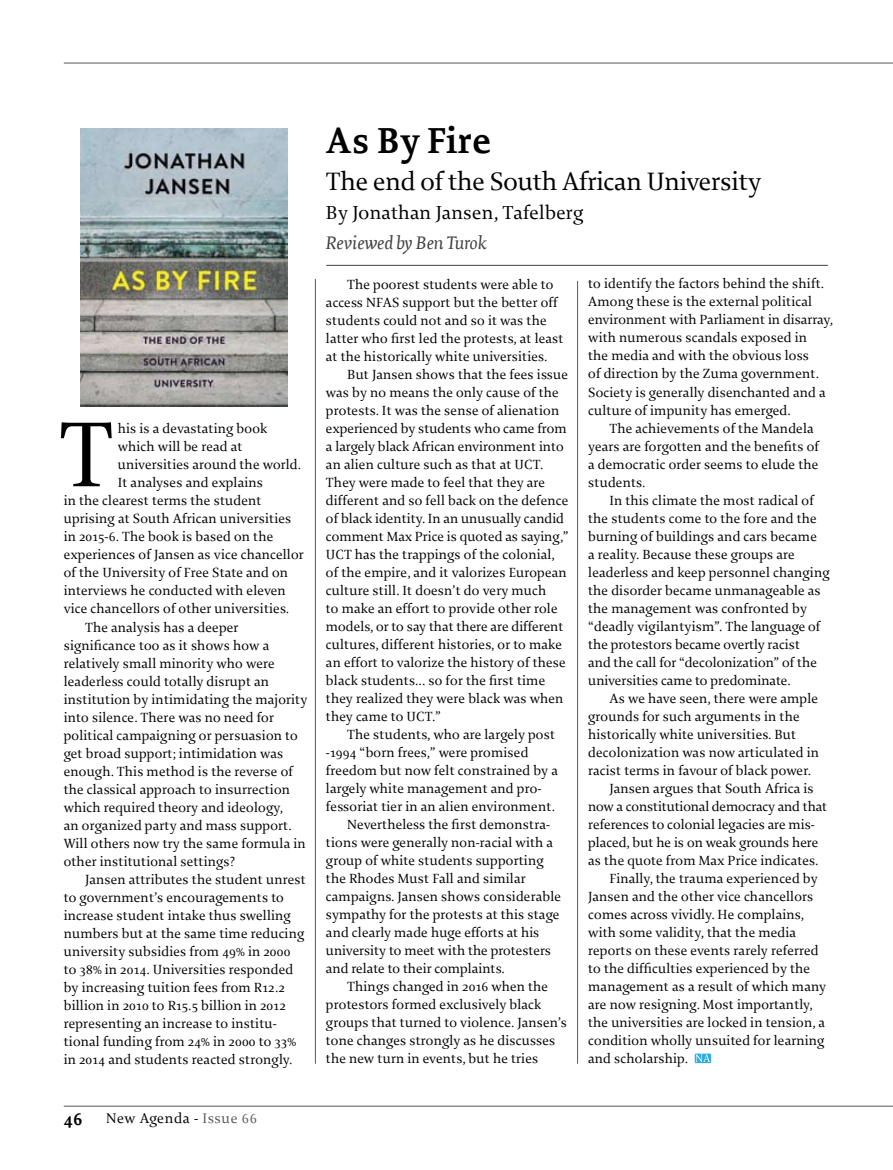
<style>
.page{position:relative;width:893px;height:1170px;background:#fff}
.page>*{position:absolute;margin:0;border:0;box-sizing:border-box;transform-origin:0 0}
.t1{font:99.15px "Enigma";color:#000}
.t2{font:700 38.85px "Enigma";letter-spacing:.01em;color:#000}
.t3{font:27px "Enigma";letter-spacing:-.01em;color:#000}
.t4{font:20.25px "Enigma";letter-spacing:.01em;color:#000}
.t5{font:italic 19.5px "Enigma";color:#414142}
.t6{font:700 18.75px "Enigma";color:#000}
.t7{font:15px "Enigma";letter-spacing:.04em;color:#000}
.t8{font:14.25px/18px "Enigma";letter-spacing:.01em;color:#000}
.t9{font:14.25px "Enigma";letter-spacing:-.01em;color:#000}
.s1{color:#58595b}
</style>
<div class="page">
<hr style="left:64px;top:1105px;width:829px;height:1px;background:#58595b">
<hr style="left:64px;top:63px;width:829px;height:1px;background:#58595b">
<img style="left:81px;top:128px;width:207px;height:278px">
<hr style="left:577px;top:281px;width:1px;height:782px;background:#58595b">
<hr style="left:315px;top:279px;width:1px;height:784px;background:#58595b">
<hr style="left:326px;top:265px;width:502px;height:1px;background:#414142">
<svg style="left:695px;top:1053px;width:16px;height:9px"></svg>
<svg style="left:696px;top:1054px;width:14px;height:7px"></svg>
<h1 class="t1" style="left:59px;top:401px;width:56px">T</h1>
<p class="t8" style="left:118px;top:420px;width:151px">his is a devastating book</p>
<p class="t8" style="left:118px;top:438px;width:126px">which will be read at</p>
<p class="t8" style="left:118px;top:456px;width:185px">universities around the world.</p>
<p class="t8" style="left:118px;top:474px;width:147px">It analyses and explains</p>
<p class="t8" style="left:64px;top:492px;width:199px">in the clearest terms the student</p>
<p class="t8" style="left:64px;top:510px;width:229px">uprising at South African universities</p>
<p class="t8" style="left:64px;top:528px;width:211px">in 2015-6. The book is based on the</p>
<p class="t8" style="left:64px;top:546px;width:242px">experiences of Jansen as vice chancellor</p>
<p class="t8" style="left:64px;top:564px;width:226px">of the University of Free State and on</p>
<p class="t8" style="left:64px;top:582px;width:224px">interviews he conducted with eleven</p>
<p class="t8" style="left:64px;top:600px;width:227px">vice chancellors of other universities.</p>
<p class="t8" style="left:85px;top:618px;width:155px">The analysis has a deeper</p>
<p class="t8" style="left:64px;top:636px;width:207px">significance too as it shows how a</p>
<p class="t8" style="left:64px;top:654px;width:212px">relatively small minority who were</p>
<p class="t8" style="left:64px;top:672px;width:207px">leaderless could totally disrupt an</p>
<p class="t8" style="left:64px;top:690px;width:245px">institution by intimidating the majority</p>
<p class="t8" style="left:64px;top:708px;width:212px">into silence. There was no need for</p>
<p class="t8" style="left:64px;top:726px;width:236px">political campaigning or persuasion to</p>
<p class="t8" style="left:64px;top:744px;width:221px">get broad support; intimidation was</p>
<p class="t8" style="left:64px;top:762px;width:231px">enough. This method is the reverse of</p>
<p class="t8" style="left:64px;top:780px;width:228px">the classical approach to insurrection</p>
<p class="t8" style="left:64px;top:798px;width:221px">which required theory and ideology,</p>
<p class="t8" style="left:64px;top:816px;width:230px">an organized party and mass support.</p>
<p class="t8" style="left:64px;top:834px;width:243px">Will others now try the same formula in</p>
<p class="t8" style="left:64px;top:852px;width:173px">other institutional settings?</p>
<p class="t8" style="left:85px;top:870px;width:222px">Jansen attributes the student unrest</p>
<p class="t8" style="left:64px;top:888px;width:222px">to government’s encouragements to</p>
<p class="t8" style="left:64px;top:906px;width:229px">increase student intake thus swelling</p>
<p class="t8" style="left:64px;top:924px;width:242px">numbers but at the same time reducing</p>
<p class="t8" style="left:64px;top:942px;width:228px">university subsidies from 49% in 2000</p>
<p class="t8" style="left:64px;top:960px;width:231px">to 38% in 2014. Universities responded</p>
<p class="t8" style="left:64px;top:978px;width:223px">by increasing tuition fees from R12.2</p>
<p class="t8" style="left:64px;top:996px;width:224px">billion in 2010 to R15.5 billion in 2012</p>
<p class="t8" style="left:64px;top:1014px;width:215px">representing an increase to institu-</p>
<p class="t8" style="left:64px;top:1032px;width:234px">tional funding from 24% in 2000 to 33%</p>
<p class="t8" style="left:64px;top:1050px;width:230px">in 2014 and students reacted strongly.</p>
<h3 class="t6" style="left:64px;top:1108px;width:20px">46</h3>
<p class="t7" style="left:106px;top:1109px;width:152px">New Agenda - <span class="s1">Issue 66</span></p>
<h2 class="t2" style="left:326px;top:119px;width:167px">As By Fire</h2>
<h3 class="t3" style="left:326px;top:167px;width:437px">The end of the South African University</h3>
<h3 class="t4" style="left:326px;top:202px;width:259px">By Jonathan Jansen, Tafelberg</h3>
<h3 class="t5" style="left:326px;top:233px;width:162px">Reviewed by Ben Turok</h3>
<p class="t8" style="left:326px;top:275px;width:239px;text-indent:21px">The poorest students were able to access NFAS support but the better off students could not and so it was the latter who first led the protests, at least at the historically white universities.</p>
<p class="t8" style="left:326px;top:365px;width:244px;text-indent:21px">But Jansen shows that the fees issue was by no means the only cause of the protests. It was the sense of alienation experienced by students who came from a largely black African environment into an alien culture such as that at UCT.<br>They were made to feel that they are different and so fell back on the defence of black identity. In an unusually candid comment Max Price is quoted as saying,” UCT has the trappings of the colonial, of the empire, and it valorizes European culture still. It doesn’t do very much<br>to make an effort to provide other role models, or to say that there are different cultures, different histories, or to make an effort to valorize the history of these black students... so for the first time they realized they were black was when they came to UCT.”</p>
<p class="t8" style="left:347px;top:725px;width:209px">The students, who are largely post</p>
<p class="t8" style="left:326px;top:743px;width:204px">-1994 “born frees,” were promised</p>
<p class="t8" style="left:326px;top:761px;width:233px">freedom but now felt constrained by a</p>
<p class="t8" style="left:326px;top:779px;width:217px">largely white management and pro-</p>
<p class="t8" style="left:326px;top:797px;width:231px">fessoriat tier in an alien environment.</p>
<p class="t8" style="left:347px;top:815px;width:204px">Nevertheless the first demonstra-</p>
<p class="t8" style="left:326px;top:833px;width:229px">tions were generally non-racial with a</p>
<p class="t8" style="left:326px;top:851px;width:219px">group of white students supporting</p>
<p class="t8" style="left:326px;top:869px;width:201px">the Rhodes Must Fall and similar</p>
<p class="t8" style="left:326px;top:887px;width:237px">campaigns. Jansen shows considerable</p>
<p class="t8" style="left:326px;top:905px;width:235px">sympathy for the protests at this stage</p>
<p class="t8" style="left:326px;top:923px;width:215px">and clearly made huge efforts at his</p>
<p class="t8" style="left:326px;top:941px;width:227px">university to meet with the protesters</p>
<p class="t8" style="left:326px;top:959px;width:180px">and relate to their complaints.</p>
<p class="t8" style="left:347px;top:977px;width:202px">Things changed in 2016 when the</p>
<p class="t8" style="left:326px;top:995px;width:217px">protestors formed exclusively black</p>
<p class="t8" style="left:326px;top:1013px;width:242px">groups that turned to violence. Jansen’s</p>
<p class="t8" style="left:326px;top:1031px;width:231px">tone changes strongly as he discusses</p>
<p class="t8" style="left:326px;top:1049px;width:214px">the new turn in events, but he tries</p>
<p class="t8" style="left:588px;top:275px;width:246px">to identify the factors behind the shift.<br>Among these is the external political environment with Parliament in disarray, with numerous scandals exposed in<br>the media and with the obvious loss<br>of direction by the Zuma government.<br>Society is generally disenchanted and a culture of impunity has emerged.</p>
<p class="t8" style="left:588px;top:419px;width:232px;text-indent:21px">The achievements of the Mandela years are forgotten and the benefits of a democratic order seems to elude the students.</p>
<p class="t8" style="left:588px;top:491px;width:243px;text-indent:21px">In this climate the most radical of the students come to the fore and the burning of buildings and cars became<br>a reality. Because these groups are leaderless and keep personnel changing the disorder became unmanageable as the management was confronted by “deadly vigilantyism”. The language of the protestors became overtly racist<br>and the call for “decolonization” of the universities came to predominate.</p>
<p class="t8" style="left:609px;top:689px;width:210px">As we have seen, there were ample</p>
<p class="t8" style="left:588px;top:707px;width:213px">grounds for such arguments in the</p>
<p class="t8" style="left:588px;top:725px;width:210px">historically white universities. But</p>
<p class="t8" style="left:588px;top:743px;width:232px">decolonization was now articulated in</p>
<p class="t8" style="left:588px;top:761px;width:225px">racist terms in favour of black power.</p>
<p class="t8" style="left:609px;top:779px;width:206px">Jansen argues that South Africa is</p>
<p class="t9" style="left:588px;top:798px;width:240px">now a constitutional democracy and that</p>
<p class="t8" style="left:588px;top:815px;width:228px">references to colonial legacies are mis-</p>
<p class="t8" style="left:588px;top:833px;width:232px">placed, but he is on weak grounds here</p>
<p class="t8" style="left:588px;top:851px;width:232px">as the quote from Max Price indicates.</p>
<p class="t8" style="left:609px;top:869px;width:210px">Finally, the trauma experienced by</p>
<p class="t8" style="left:588px;top:887px;width:227px">Jansen and the other vice chancellors</p>
<p class="t8" style="left:588px;top:905px;width:217px">comes across vividly. He complains,</p>
<p class="t8" style="left:588px;top:923px;width:209px">with some validity, that the media</p>
<p class="t8" style="left:588px;top:941px;width:232px">reports on these events rarely referred</p>
<p class="t8" style="left:588px;top:959px;width:223px">to the difficulties experienced by the</p>
<p class="t8" style="left:588px;top:977px;width:239px">management as a result of which many</p>
<p class="t8" style="left:588px;top:995px;width:226px">are now resigning. Most importantly,</p>
<p class="t8" style="left:588px;top:1013px;width:238px">the universities are locked in tension, a</p>
<p class="t8" style="left:588px;top:1031px;width:238px">condition wholly unsuited for learning</p>
<p class="t8" style="left:588px;top:1049px;width:102px">and scholarship.</p>
</div>
